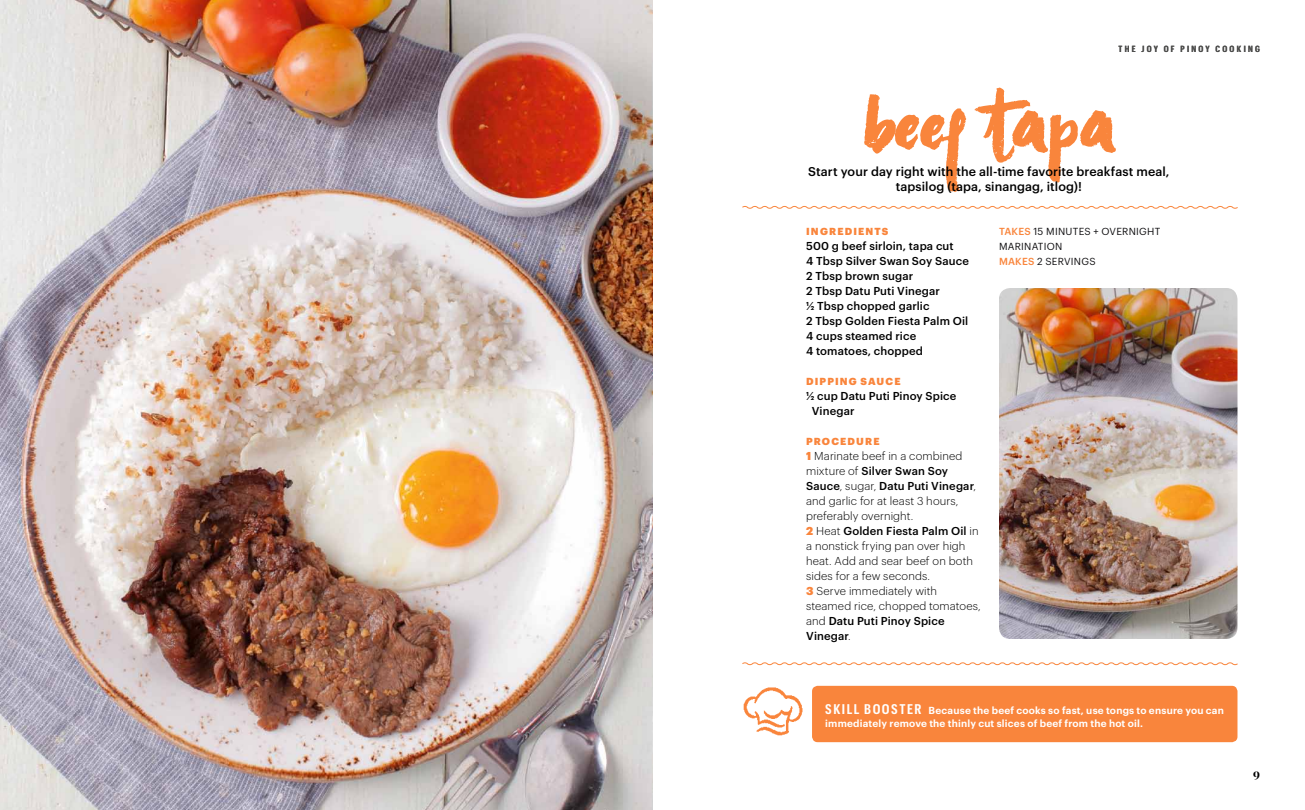
<style>
.page{position:relative;width:1305px;height:810px;background:#fff}
.page>*{position:absolute;margin:0;border:0;box-sizing:border-box;transform-origin:0 0}
.t1{font:82.5px "Asphalts Brush";letter-spacing:.02em;color:#f9853c}
.t2{font:600 13.75px "Graphik Cond";color:#fff}
.t3{font:500 12.5px/15px "Graphik";letter-spacing:.01em;color:#000;text-align:center}
.t4{font:700 12.5px "Playfair Display";color:#000}
.t5{font:300 11.25px/15px "Graphik";letter-spacing:.01em;color:#000}
.t6{font:500 11.25px/15px "Graphik";letter-spacing:.015em;color:#000}
.t7{font:600 10px/12.5px "Graphik";letter-spacing:.02em;color:#fff}
.t8{font:10px/15px "Graphik";letter-spacing:.02em;color:#100f11}
.t9{font:900 10px "Graphik";letter-spacing:.115em;color:#f9853c}
.t10{font:600 8.75px "Graphik Cond";letter-spacing:.265em;color:#4d4d4c}
.s1{font-weight:900;color:#f9853c}
.s2{font-weight:500}
.s3{font-weight:500;color:#f9853c}
</style>
<div class="page">
<img style="left:0;top:0;width:652px;height:810px">
<img style="left:999px;top:288px;width:239px;height:351px">
<svg style="left:742px;top:206px;width:496px;height:3px"></svg>
<svg style="left:742px;top:662px;width:496px;height:4px"></svg>
<div style="left:812px;top:686px;width:425px;height:56px;background:#f9853c;border-radius:6px"></div>
<img style="left:743px;top:687px;width:60px;height:49px">
<p class="t10" style="left:1119px;top:43px;width:143px">THE JOY OF PINOY COOKING</p>
<h1 class="t1" style="left:864px;top:66px;width:253px">beef tapa</h1>
<p class="t3" style="left:808px;top:163px;width:363px">Start your day right with the all-time favorite breakfast meal, tapsilog (tapa, sinangag, itlog)!</p>
<p class="t9" style="left:806px;top:224px;width:84px">INGREDIENTS</p>
<p class="t6" style="left:806px;top:238px;width:164px">500 g beef sirloin, tapa cut<br>4 Tbsp Silver Swan Soy Sauce<br>2 Tbsp brown sugar<br>2 Tbsp Datu Puti Vinegar<br>½ Tbsp chopped garlic<br>2 Tbsp Golden Fiesta Palm Oil<br>4 cups steamed rice<br>4 tomatoes, chopped</p>
<p class="t9" style="left:806px;top:374px;width:43px">DIPPING</p>
<p class="t9" style="left:861px;top:374px;width:9px">SAUCE</p>
<p class="t6" style="left:812px;top:388px;width:146px;text-indent:-6px">½ cup Datu Puti Pinoy Spice<br>Vinegar</p>
<p class="t9" style="left:806px;top:434px;width:75px">PROCEDURE</p>
<p class="t5" style="left:806px;top:448px;width:176px"><span class="s1">1</span> Marinate beef in a combined mixture of <span class="s2">Silver Swan Soy<br>Sauce</span>, sugar, <span class="s2">Datu Puti Vinegar</span>, and garlic for at least 3 hours, preferably overnight.<br><span class="s1">2</span> Heat <span class="s2">Golden Fiesta Palm Oil</span> in a nonstick frying pan over high heat. Add and sear beef on both sides for a few seconds.<br><span class="s1">3</span> Serve immediately with steamed rice, chopped tomatoes, and <span class="s2">Datu Puti Pinoy Spice<br>Vinegar</span>.</p>
<p class="t8" style="left:999px;top:223px;width:156px"><span class="s3">Takes</span> 15 M INUTES + OVERNI GHT<br>MARINATION<br><span class="s3">Makes</span> 2 SERVIN GS</p>
<p class="t2" style="left:825px;top:701px;width:57px">SKILL BOOSTER</p>
<p class="t7" style="left:825px;top:703px;width:400px;text-indent:103px">Because the beef cooks so fast, use tongs to ensure you can immediately remove the thinly cut slices of beef from the hot oil.</p>
<p class="t4" style="left:1253px;top:765px;width:8px">9</p>
</div>
